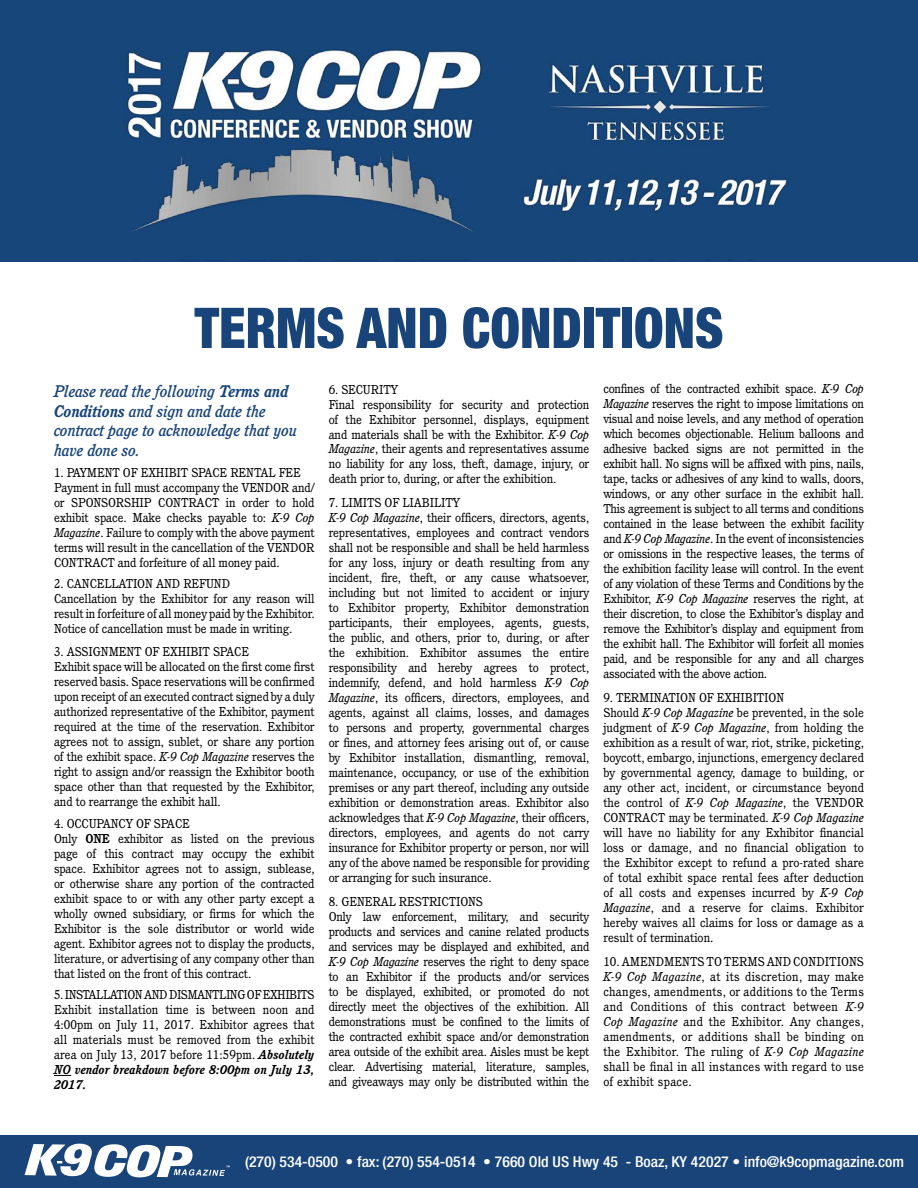
<style>
.page{position:relative;width:918px;height:1188px;background:#fff}
.page>*{position:absolute;margin:0;border:0;box-sizing:border-box;transform-origin:0 0}
.t1{font:900 condensed 56.25px "Helvetica Neue";color:#18447a;scale:.94 1}
.t2{font:italic 500 16.5px/19.8px "Cushing";letter-spacing:-.01em;color:#18447a}
.t3{font:500 condensed 15px "Helvetica Neue LT Std";color:#fff;scale:1.05 1}
.t4{font:12.6px/15px "Cushing";letter-spacing:-.01em;color:#000}
.s1{font-weight:700}
.s2{font-style:italic}
.s3{font-weight:700;font-style:italic}
</style>
<div class="page">
<svg style="left:54px;top:1075px;width:17px;height:1px"></svg>
<div style="left:0;top:1135px;width:918px;height:53px;background:#18447a"></div>
<svg style="left:25px;top:1143px;width:205px;height:34px"></svg>
<div style="left:0;top:0;width:918px;height:261px;background:#17467a"></div>
<img style="left:124px;top:49px;width:664px;height:183px">
<h1 class="t1" style="left:195px;top:282px;width:564px">TERMS AND CONDITIONS</h1>
<h2 class="t2" style="left:54px;top:381px;width:245px">Please read the following <span class="s1">Terms and<br>Conditions</span> and sign and date the contract page to acknowledge that you have done so.</h2>
<p class="t4" style="left:54px;top:465px;width:262px">1. PAYMENT OF EXHIBIT SPACE RENTAL FEE Payment in full must accompany the VENDOR and/ or SPONSORSHIP CONTRACT in order to hold exhibit space. Make checks payable to: <span class="s2">K-9 Cop Magazine</span>. Failure to comply with the above payment terms will result in the cancellation of the VENDOR CONTRACT and forfeiture of all money paid.</p>
<p class="t4" style="left:54px;top:576px;width:262px">2. CANCELLATION AND REFUND<br>Cancellation by the Exhibitor for any reason will result in forfeiture of all money paid by the Exhibitor.<br>Notice of cancellation must be made in writing.</p>
<p class="t4" style="left:54px;top:644px;width:262px">3. ASSIGNMENT OF EXHIBIT SPACE<br>Exhibit space will be allocated on the first come first reserved basis. Space reservations will be confirmed upon receipt of an executed contract signed by a duly authorized representative of the Exhibitor, payment required at the time of the reservation. Exhibitor agrees not to assign, sublet, or share any portion of the exhibit space. <span class="s2">K-9 Cop Magazine</span> reserves the right to assign and/or reassign the Exhibitor booth space other than that requested by the Exhibitor, and to rearrange the exhibit hall.</p>
<p class="t4" style="left:54px;top:816px;width:262px">4. OCCUPANCY OF SPACE<br>Only <span class="s1">ONE</span> exhibitor as listed on the previous page of this contract may occupy the exhibit space. Exhibitor agrees not to assign, sublease, or otherwise share any portion of the contracted exhibit space to or with any other party except a wholly owned subsidiary, or firms for which the Exhibitor is the sole distributor or world wide agent. Exhibitor agrees not to display the products, literature, or advertising of any company other than that listed on the front of this contract.</p>
<p class="t4" style="left:54px;top:987px;width:262px;text-align:justify">5. INSTALLATION AND DISMANTLING OF EXHIBITS Exhibit installation time is between noon and 4:00pm on July 11, 2017. Exhibitor agrees that all materials must be removed from the exhibit area on July 13, 2017 before 11:59pm. <span class="s3">Absolutely NO vendor breakdown before 8:00pm on July 13, 2017.</span></p>
<p class="t4" style="left:603px;top:381px;width:262px;text-align:justify">confines of the contracted exhibit space. <span class="s2">K-9 Cop Magazine</span> reserves the right to impose limitations on visual and noise levels, and any method of operation which becomes objectionable. Helium balloons and adhesive backed signs are not permitted in the exhibit hall. No signs will be affixed with pins, nails, tape, tacks or adhesives of any kind to walls, doors, windows, or any other surface in the exhibit hall.<br>This agreement is subject to all terms and conditions contained in the lease between the exhibit facility and <span class="s2">K-9 Cop Magazine</span>. In the event of inconsistencies or omissions in the respective leases, the terms of the exhibition facility lease will control. In the event of any violation of these Terms and Conditions by the Exhibitor, <span class="s2">K-9 Cop Magazine</span> reserves the right, at their discretion, to close the Exhibitor’s display and remove the Exhibitor’s display and equipment from the exhibit hall. The Exhibitor will forfeit all monies paid, and be responsible for any and all charges associated with the above action.</p>
<p class="t4" style="left:603px;top:690px;width:262px">9. TERMINATION OF EXHIBITION<br>Should <span class="s2">K-9 Cop Magazine</span> be prevented, in the sole judgment of <span class="s2">K-9 Cop Magazine</span>, from holding the exhibition as a result of war, riot, strike, picketing, boycott, embargo, injunctions, emergency declared by governmental agency, damage to building, or any other act, incident, or circumstance beyond the control of <span class="s2">K-9 Cop Magazine</span>, the VENDOR CONTRACT may be terminated. <span class="s2">K-9 Cop Magazine </span>will have no liability for any Exhibitor financial loss or damage, and no financial obligation to the Exhibitor except to refund a pro-rated share of total exhibit space rental fees after deduction of all costs and expenses incurred by <span class="s2">K-9 Cop Magazine</span>, and a reserve for claims. Exhibitor hereby waives all claims for loss or damage as a result of termination.</p>
<p class="t4" style="left:603px;top:954px;width:262px;text-align:justify">10. AMENDMENTS TO TERMS AND CONDITIONS <span class="s2">K-9 Cop Magazine</span>, at its discretion, may make changes, amendments, or additions to the Terms and Conditions of this contract between <span class="s2">K-9<br>Cop Magazine</span> and the Exhibitor. Any changes, amendments, or additions shall be binding on the Exhibitor. The ruling of <span class="s2">K-9 Cop Magazine </span>shall be final in all instances with regard to use of exhibit space.</p>
<p class="t4" style="left:329px;top:381px;width:262px">6. SECURITY<br>Final responsibility for security and protection of the Exhibitor personnel, displays, equipment and materials shall be with the Exhibitor. <span class="s2">K-9 Cop Magazine</span>, their agents and representatives assume no liability for any loss, theft, damage, injury, or death prior to, during, or after the exhibition.</p>
<p class="t4" style="left:329px;top:495px;width:262px">7. LIMITS OF LIABILITY<br><span class="s2">K-9 Cop Magazine</span>, their officers, directors, agents, representatives, employees and contract vendors shall not be responsible and shall be held harmless for any loss, injury or death resulting from any incident, fire, theft, or any cause whatsoever, including but not limited to accident or injury to Exhibitor property, Exhibitor demonstration participants, their employees, agents, guests, the public, and others, prior to, during, or after the exhibition. Exhibitor assumes the entire responsibility and hereby agrees to protect, indemnify, defend, and hold harmless <span class="s2">K-9 Cop Magazine</span>, its officers, directors, employees, and agents, against all claims, losses, and damages to persons and property, governmental charges or fines, and attorney fees arising out of, or cause by Exhibitor installation, dismantling, removal, maintenance, occupancy, or use of the exhibition premises or any part thereof, including any outside exhibition or demonstration areas. Exhibitor also acknowledges that <span class="s2">K-9 Cop Magazine</span>, their officers, directors, employees, and agents do not carry insurance for Exhibitor property or person, nor will any of the above named be responsible for providing or arranging for such insurance.</p>
<p class="t4" style="left:329px;top:894px;width:262px">8. GENERAL RESTRICTIONS<br>Only law enforcement, military, and security products and services and canine related products and services may be displayed and exhibited, and <span class="s2">K-9 Cop Magazine</span> reserves the right to deny space to an Exhibitor if the products and/or services to be displayed, exhibited, or promoted do not directly meet the objectives of the exhibition. All demonstrations must be confined to the limits of the contracted exhibit space and/or demonstration area outside of the exhibit area. Aisles must be kept clear. Advertising material, literature, samples, and giveaways may only be distributed within the</p>
<p class="t3" style="left:245px;top:1153px;width:629px">(270) 534-0500 • fax: (270) 554-0514 • 7660 Old US Hwy 45 - Boaz, KY 42027 • info@k9copmagazine.com</p>
</div>
